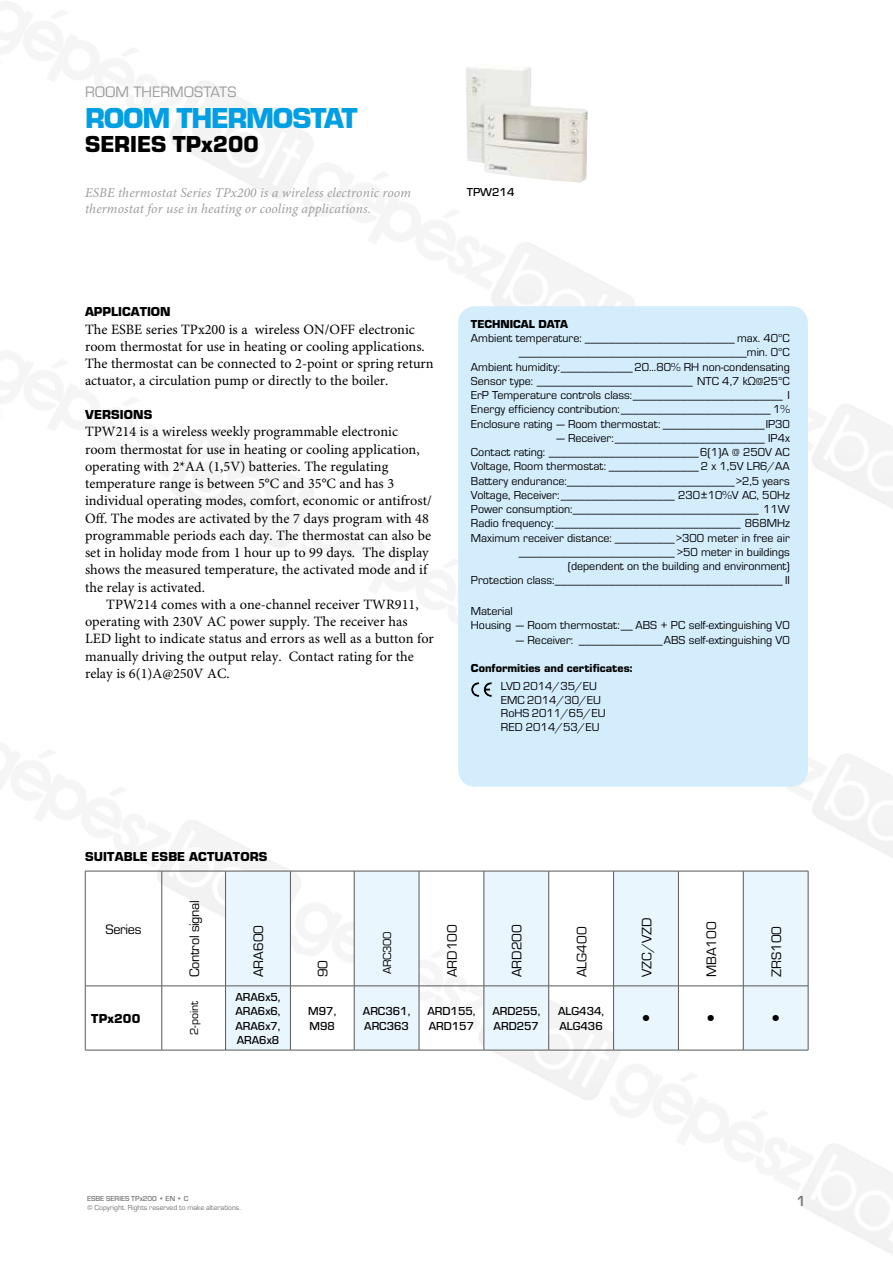
<style>
.page{position:relative;width:893px;height:1263px;background:#fff}
.page>*{position:absolute;margin:0;border:0;box-sizing:border-box;transform-origin:0 0}
.t1{font:700 30px "ESBE Eurostile";letter-spacing:-.04em;color:#009fe3}
.t2{font:700 24px "ESBE Eurostile";color:#000}
.t3{font:15.75px "ESBE Eurostile";color:#9d9d9c}
.t4{font:500 15px "ESBE Eurostile";color:#706f6f}
.t5{font:14.25px/17.2px "Minion Pro";color:#000}
.t6{font:14.25px "ESBE Eurostile";color:#000}
.t7{font:14.25px "ESBE Eurostile";letter-spacing:-.02em;color:#000}
.t8{font:italic 13.5px/16.5px "Minion Pro";letter-spacing:.01em;color:#9d9d9c}
.t9{font:700 13.5px "ESBE Eurostile";letter-spacing:.01em;color:#000}
.t10{font:12px/14.2px "ESBE Eurostile";color:#000;text-align:right}
.t11{font:500 12px/14.4px "ESBE Eurostile";color:#000}
.t12{font:700 12px "ESBE Eurostile";color:#000}
.t13{font:7.5px "ESBE Eurostile";color:#706f6f}
.t14{font:500 7.5px "ESBE Eurostile";color:#706f6f}
</style>
<div class="page">
<img style="left:84px;top:67px;width:809px;height:1187px">
<img style="left:466px;top:67px;width:19px;height:105px">
<div style="left:458px;top:306px;width:350px;height:481px;background:#d4edfc;border-radius:17px"></div>
<svg style="left:471px;top:682px;width:21px;height:15px"></svg>
<svg style="left:226px;top:872px;width:582px;height:178px;fill:#eaf6fe"></svg>
<hr style="left:85px;top:871px;width:77px;height:1px;background:#575756">
<hr style="left:85px;top:871px;width:1px;height:115px;background:#575756">
<hr style="left:162px;top:871px;width:64px;height:1px;background:#575756">
<hr style="left:162px;top:871px;width:1px;height:115px;background:#575756">
<hr style="left:226px;top:871px;width:64px;height:1px;background:#575756">
<hr style="left:225px;top:871px;width:1px;height:115px;background:#575756">
<hr style="left:290px;top:871px;width:64px;height:1px;background:#575756">
<hr style="left:290px;top:871px;width:1px;height:115px;background:#575756">
<hr style="left:354px;top:871px;width:65px;height:1px;background:#575756">
<hr style="left:354px;top:871px;width:1px;height:115px;background:#575756">
<hr style="left:419px;top:871px;width:65px;height:1px;background:#575756">
<hr style="left:419px;top:871px;width:1px;height:115px;background:#575756">
<hr style="left:484px;top:871px;width:65px;height:1px;background:#575756">
<hr style="left:484px;top:871px;width:1px;height:115px;background:#575756">
<hr style="left:549px;top:871px;width:65px;height:1px;background:#575756">
<hr style="left:548px;top:871px;width:1px;height:115px;background:#575756">
<hr style="left:614px;top:871px;width:64px;height:1px;background:#575756">
<hr style="left:613px;top:871px;width:1px;height:115px;background:#575756">
<hr style="left:678px;top:871px;width:65px;height:1px;background:#575756">
<hr style="left:678px;top:871px;width:1px;height:115px;background:#575756">
<hr style="left:743px;top:871px;width:65px;height:1px;background:#575756">
<hr style="left:743px;top:871px;width:1px;height:115px;background:#575756">
<hr style="left:808px;top:871px;width:1px;height:115px;background:#575756">
<hr style="left:85px;top:986px;width:77px;height:1px;background:#575756">
<hr style="left:85px;top:986px;width:1px;height:64px;background:#575756">
<hr style="left:162px;top:986px;width:64px;height:1px;background:#575756">
<hr style="left:162px;top:986px;width:1px;height:64px;background:#575756">
<hr style="left:226px;top:986px;width:64px;height:1px;background:#575756">
<hr style="left:225px;top:986px;width:1px;height:64px;background:#575756">
<hr style="left:290px;top:986px;width:64px;height:1px;background:#575756">
<hr style="left:290px;top:986px;width:1px;height:64px;background:#575756">
<hr style="left:354px;top:986px;width:65px;height:1px;background:#575756">
<hr style="left:354px;top:986px;width:1px;height:64px;background:#575756">
<hr style="left:419px;top:986px;width:65px;height:1px;background:#575756">
<hr style="left:419px;top:986px;width:1px;height:64px;background:#575756">
<hr style="left:484px;top:986px;width:65px;height:1px;background:#575756">
<hr style="left:484px;top:986px;width:1px;height:64px;background:#575756">
<hr style="left:549px;top:986px;width:65px;height:1px;background:#575756">
<hr style="left:548px;top:986px;width:1px;height:64px;background:#575756">
<hr style="left:614px;top:986px;width:64px;height:1px;background:#575756">
<hr style="left:613px;top:986px;width:1px;height:64px;background:#575756">
<hr style="left:678px;top:986px;width:65px;height:1px;background:#575756">
<hr style="left:678px;top:986px;width:1px;height:64px;background:#575756">
<hr style="left:743px;top:986px;width:65px;height:1px;background:#575756">
<hr style="left:743px;top:986px;width:1px;height:64px;background:#575756">
<hr style="left:808px;top:986px;width:1px;height:64px;background:#575756">
<hr style="left:85px;top:1050px;width:77px;height:1px;background:#575756">
<hr style="left:162px;top:1050px;width:64px;height:1px;background:#575756">
<hr style="left:226px;top:1050px;width:64px;height:1px;background:#575756">
<hr style="left:290px;top:1050px;width:64px;height:1px;background:#575756">
<hr style="left:354px;top:1050px;width:65px;height:1px;background:#575756">
<hr style="left:419px;top:1050px;width:65px;height:1px;background:#575756">
<hr style="left:484px;top:1050px;width:65px;height:1px;background:#575756">
<hr style="left:549px;top:1050px;width:65px;height:1px;background:#575756">
<hr style="left:614px;top:1050px;width:64px;height:1px;background:#575756">
<hr style="left:678px;top:1050px;width:65px;height:1px;background:#575756">
<hr style="left:743px;top:1050px;width:65px;height:1px;background:#575756">
<h3 class="t3" style="left:85px;top:83px;width:153px">ROOM THERMOSTATS</h3>
<h1 class="t1" style="left:85px;top:102px;width:274px">ROOM THERMOSTAT</h1>
<h2 class="t2" style="left:85px;top:131px;width:175px">SERIES TPx200</h2>
<p class="t8" style="left:85px;top:185px;width:328px">ESBE thermostat Series TPx200 is a wireless electronic room thermostat for use in heating or cooling applications.</p>
<p class="t11" style="left:467px;top:185px;width:49px">TPW214</p>
<p class="t9" style="left:85px;top:304px;width:87px">APPLICATION</p>
<p class="t5" style="left:85px;top:321px;width:350px">The ESBE series TPx200 is a wireless ON/OFF electronic room thermostat for use in heating or cooling applications.<br>The thermostat can be connected to 2-point or spring return actuator, a circulation pump or directly to the boiler.</p>
<p class="t9" style="left:85px;top:407px;width:69px">VERSIONS</p>
<p class="t5" style="left:85px;top:424px;width:348px">TPW214 is a wireless weekly programmable electronic room thermostat for use in heating or cooling application, operating with 2*AA (1,5V) batteries. The regulating temperature range is between 5°C and 35°C and has 3 individual operating modes, comfort, economic or antifrost/ Off. The modes are activated by the 7 days program with 48 programmable periods each day. The thermostat can also be set in holiday mode from 1 hour up to 99 days. The display shows the measured temperature, the activated mode and if the relay is activated.</p>
<p class="t5" style="left:85px;top:596px;width:350px;text-indent:21px">TPW214 comes with a one-channel receiver TWR911, operating with 230V AC power supply. The receiver has LED light to indicate status and errors as well as a button for manually driving the output relay. Contact rating for the relay is 6(1)A@250V AC.</p>
<p class="t12" style="left:471px;top:317px;width:99px">TECHNICAL DATA</p>
<p class="t10" style="left:471px;top:331px;width:320px">Ambient temperature: _________________________ max. 40°C ______________________________________min. 0°C<br>Ambient humidity:____________20...80% RH non-condensating Sensor type: __________________________ NTC 4,7 kΩ@25°C ErP Temperature controls class:_________________________ I Energy efficiency contribution:_________________________ 1% Enclosure rating — Room thermostat: _________________IP30</p>
<p class="t10" style="left:471px;top:431px;width:320px">— Receiver:_________________________ IP4x<br>Contact rating: _________________________6(1)A @ 250V AC Voltage, Room thermostat: _______________2 x 1,5V LR6/AA Battery endurance:____________________________&gt;2,5 years Voltage, Receiver:___________________ 230±10%V AC, 50Hz Power consumption:_______________________________ 11W Radio frequency:_______________________________ 868MHz Maximum receiver distance: __________&gt;300 meter in free air __________________________ &gt;50 meter in buildings (dependent on the building and environment)<br>Protection class:______________________________________ II</p>
<p class="t10" style="left:471px;top:604px;width:320px;text-align:left">Material<br>Housing — Room thermostat:__ ABS + PC self-extinguishing V0</p>
<p class="t10" style="left:516px;top:633px;width:275px">— Receiver: ______________ABS self-extinguishing V0</p>
<p class="t12" style="left:471px;top:661px;width:163px">Conformities and certificates:</p>
<p class="t10" style="left:501px;top:679px;width:106px;line-height:13.8px;text-align:left">LVD 2014/35/EU<br>EMC 2014/30/EU<br>RoHS 2011/65/EU<br>RED 2014/53/EU</p>
<p class="t9" style="left:85px;top:849px;width:184px">SUITABLE ESBE ACTUATORS</p>
<p class="t6" style="left:105px;top:921px;width:38px">Series</p>
<p class="t9" style="left:91px;top:1011px;width:51px">TPx200</p>
<p class="t7" style="left:187px;top:977px;width:79px;rotate:-90deg">Control signal</p>
<p class="t6" style="left:251px;top:977px;width:54px;rotate:-90deg">ARA600</p>
<p class="t10" style="left:187px;top:1035px;width:36px;rotate:-90deg">2-point</p>
<p class="t11" style="left:235px;top:990px;width:47px;text-align:justify">ARA6x5, ARA6x6, ARA6x7, ARA6x8</p>
<p class="t6" style="left:315px;top:977px;width:19px;rotate:-90deg">90</p>
<p class="t10" style="left:380px;top:974px;width:44px;rotate:-90deg">ARC300</p>
<p class="t6" style="left:444px;top:977px;width:55px;rotate:-90deg">ARD100</p>
<p class="t6" style="left:509px;top:977px;width:55px;rotate:-90deg">ARD200</p>
<p class="t6" style="left:574px;top:977px;width:52px;rotate:-90deg">ALG400</p>
<p class="t6" style="left:639px;top:977px;width:61px;rotate:-90deg">VZC/VZD</p>
<p class="t6" style="left:704px;top:977px;width:57px;rotate:-90deg">MBA100</p>
<p class="t6" style="left:769px;top:977px;width:53px;rotate:-90deg">ZRS100</p>
<p class="t11" style="left:308px;top:1004px;width:29px">M97,<br>M98</p>
<p class="t11" style="left:363px;top:1004px;width:49px">ARC361,<br>ARC363</p>
<p class="t11" style="left:427px;top:1004px;width:49px">ARD155,<br>ARD157</p>
<p class="t11" style="left:492px;top:1004px;width:49px">ARD255,<br>ARD257</p>
<p class="t11" style="left:558px;top:1004px;width:47px">ALG434,<br>ALG436</p>
<p class="t11" style="left:642px;top:1011px;width:10px">▯</p>
<p class="t11" style="left:707px;top:1011px;width:10px">▯</p>
<p class="t11" style="left:772px;top:1011px;width:10px">▯</p>
<p class="t14" style="left:87px;top:1194px;width:103px">ESBE SERIES TPx200 • EN • C</p>
<p class="t13" style="left:87px;top:1203px;width:155px">© Copyright. Rights reserved to make alterations.</p>
<p class="t4" style="left:796px;top:1193px;width:11px">1</p>
</div>
